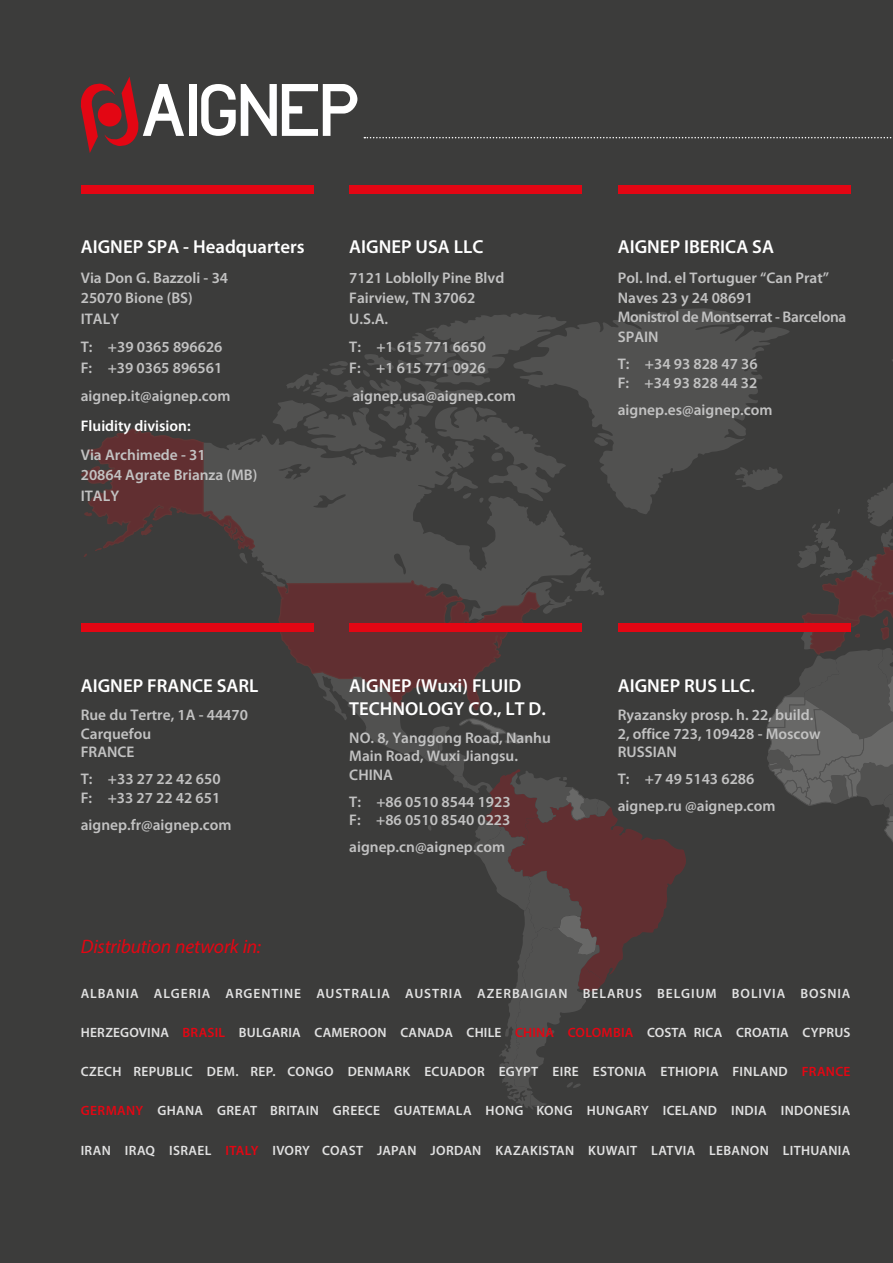
<style>
.page{position:relative;width:893px;height:1263px;background:#3c3c3b}
.page>*{position:absolute;margin:0;border:0;box-sizing:border-box;transform-origin:0 0}
.t1{font:italic 19.5px "Myriad Pro";letter-spacing:-.01em;color:#e30613}
.t2{font:600 18.75px/22.6px "Myriad Pro";color:#fff}
.t3{font:600 15.45px/20.2px "Myriad Pro";color:#c2c2c2}
.t4{font:600 15.45px/20.2px "Myriad Pro";letter-spacing:-.02em;color:#c2c2c2}
.t5{font:600 15.45px "Myriad Pro";color:#fff}
.t6{font:600 13.5px "Myriad Pro";letter-spacing:.025em;color:#e1e1e1}
.t7{font:600 13.5px "Myriad Pro";letter-spacing:.07em;color:#e1e1e1}
.s1{color:#e30613}
</style>
<div class="page">
<svg style="left:605px;top:308px;width:185px;height:206px;fill:#515150"></svg>
<svg style="left:241px;top:313px;width:364px;height:272px;fill:#4c4c4c"></svg>
<svg style="left:81px;top:427px;width:177px;height:131px"></svg>
<svg style="left:277px;top:560px;width:410px;height:549px"></svg>
<svg style="left:735px;top:342px;width:158px;height:500px"></svg>
<svg style="left:364px;top:137px;width:528px;height:1px"></svg>
<div style="left:189px;top:84px;width:7px;height:52px;background:#fff"></div>
<svg style="left:201px;top:84px;width:156px;height:52px"></svg>
<svg style="left:80px;top:77px;width:104px;height:76px"></svg>
<div style="left:349px;top:624px;width:233px;height:8px;background:#e30613"></div>
<div style="left:618px;top:624px;width:232px;height:8px;background:#e30613"></div>
<div style="left:81px;top:186px;width:232px;height:8px;background:#e30613"></div>
<div style="left:349px;top:186px;width:233px;height:8px;background:#e30613"></div>
<div style="left:618px;top:186px;width:232px;height:8px;background:#e30613"></div>
<div style="left:81px;top:624px;width:232px;height:8px;background:#e30613"></div>
<p class="t2" style="left:81px;top:235px;width:225px">AIGNEP SPA - Headquarters</p>
<p class="t3" style="left:81px;top:267px;width:149px">Via Don G. Bazzoli - 34<br>25070 Bione (BS)<br>ITALY</p>
<p class="t3" style="left:81px;top:337px;width:143px">T: +39 0365 896626<br>F: +39 0365 896561</p>
<p class="t3" style="left:81px;top:386px;width:151px">aignep.it@aignep.com</p>
<p class="t5" style="left:81px;top:416px;width:111px">Fluidity division:</p>
<p class="t3" style="left:81px;top:444px;width:178px">Via Archimede - 31<br>20864 Agrate Brianza (MB)<br>ITALY</p>
<p class="t2" style="left:349px;top:235px;width:136px">AIGNEP USA LLC</p>
<p class="t3" style="left:349px;top:267px;width:157px">7121 Loblolly Pine Blvd<br>Fairview, TN 37062<br>U.S.A.</p>
<p class="t3" style="left:349px;top:337px;width:138px">T: +1 615 771 6650<br>F: +1 615 771 0926</p>
<p class="t3" style="left:352px;top:386px;width:165px">aignep.usa@aignep.com</p>
<p class="t2" style="left:618px;top:235px;width:158px">AIGNEP IBERICA SA</p>
<p class="t3" style="left:618px;top:267px;width:213px">Pol. Ind. el Tortuguer “Can Prat”<br>Naves 23 y 24 08691</p>
<p class="t4" style="left:618px;top:306px;width:230px">Monistrol de Montserrat - Barcelona<br>SPAIN</p>
<p class="t3" style="left:618px;top:354px;width:141px;line-height:18.5px">T: +34 93 828 47 36<br>F: +34 93 828 44 32</p>
<p class="t3" style="left:618px;top:399px;width:156px">aignep.es@aignep.com</p>
<p class="t2" style="left:81px;top:674px;width:179px">AIGNEP FRANCE SARL</p>
<p class="t3" style="left:81px;top:705px;width:169px;line-height:18.5px">Rue du Tertre, 1A - 44470<br>Carquefou<br>FRANCE</p>
<p class="t3" style="left:81px;top:769px;width:141px;line-height:18.5px">T: +33 27 22 42 650<br>F: +33 27 22 42 651</p>
<p class="t3" style="left:81px;top:814px;width:152px">aignep.fr@aignep.com</p>
<p class="t1" style="left:81px;top:935px;width:181px">Distribution network in:</p>
<p class="t2" style="left:349px;top:674px;width:198px">AIGNEP (Wuxi) FLUID<br>TECHNOLOGY CO., LT D.</p>
<p class="t3" style="left:349px;top:728px;width:203px;line-height:18.5px">NO. 8, Yanggong Road, Nanhu<br>Main Road, Wuxi Jiangsu.<br>CHINA</p>
<p class="t3" style="left:349px;top:792px;width:163px;line-height:18.5px">T: +86 0510 8544 1923<br>F: +86 0510 8540 0223</p>
<p class="t3" style="left:349px;top:837px;width:157px">aignep.cn@aignep.com</p>
<p class="t2" style="left:618px;top:674px;width:139px">AIGNEP RUS LLC.</p>
<p class="t3" style="left:618px;top:705px;width:204px;line-height:18.5px">Ryazansky prosp. h. 22, build.<br>2, office 723, 109428 - Moscow<br>RUSSIAN</p>
<p class="t3" style="left:618px;top:765px;width:159px;line-height:27px">T: +7 49 5143 6286 aignep.ru @aignep.com</p>
<p class="t7" style="left:81px;top:985px;width:771px">ALBANIA ALGERIA ARGENTINE AUSTRALIA AUSTRIA AZERBAIGIAN BELARUS BELGIUM BOLIVIA BOSNIA</p>
<p class="t6" style="left:81px;top:1024px;width:771px">HERZEGOVINA <span class="s1">BRASIL</span> BULGARIA CAMEROON CANADA CHILE <span class="s1">CHINA COLOMBIA</span> COSTA RICA CROATIA CYPRUS</p>
<p class="t6" style="left:81px;top:1063px;width:771px">CZECH REPUBLIC DEM. REP. CONGO DENMARK ECUADOR EGYPT EIRE ESTONIA ETHIOPIA FINLAND <span class="s1">FRANCE</span></p>
<p class="t6" style="left:81px;top:1102px;width:771px"><span class="s1">GERMANY</span> GHANA GREAT BRITAIN GREECE GUATEMALA HONG KONG HUNGARY ICELAND INDIA INDONESIA</p>
<p class="t6" style="left:81px;top:1141px;width:771px">IRAN IRAQ ISRAEL <span class="s1">ITALY</span> IVORY COAST JAPAN JORDAN KAZAKISTAN KUWAIT LATVIA LEBANON LITHUANIA</p>
</div>
